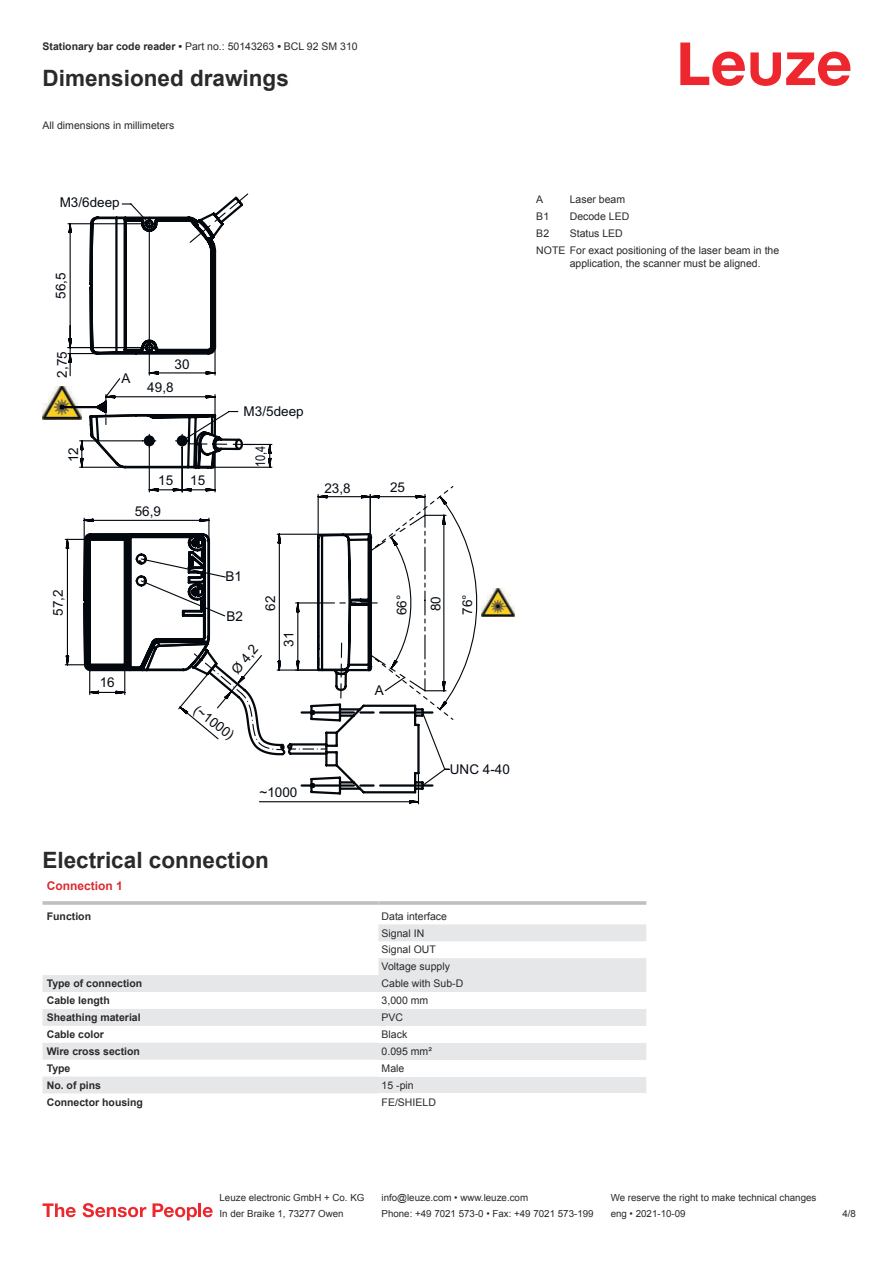
<style>
.page{position:relative;width:893px;height:1263px;background:#fff}
.page>*{position:absolute;margin:0;border:0;box-sizing:border-box;transform-origin:0 0}
.t1{font:700 22.5px "Arial";color:#2b292a}
.t2{font:13.5px "Arial";color:#050b12}
.t3{font:13.5px "Arial Narrow";color:#050b12}
.t4{font:700 12px "Arial";color:#db2a30}
.t5{font:10.5px/17px "Arial";color:#2b292a}
.t6{font:700 10.5px "Arial";color:#2b292a}
.t7{font:9.75px "Arial";color:#2b292a}
.s1{font-weight:700}
</style>
<div class="page">
<svg style="left:680px;top:43px;width:170px;height:43px"></svg>
<svg style="left:43px;top:975px;width:335px;height:118px;fill:#e6e7e9"></svg>
<hr style="left:43px;top:901px;width:335px;height:4px;background:#c3c5c7">
<svg style="left:378px;top:901px;width:268px;height:4px"></svg>
<svg style="left:378px;top:924px;width:268px;height:51px"></svg>
<div style="left:378px;top:975px;width:268px;height:17px;background:#e6e7e9"></div>
<div style="left:378px;top:1009px;width:268px;height:17px;background:#e6e7e9"></div>
<div style="left:378px;top:1043px;width:268px;height:17px;background:#e6e7e9"></div>
<div style="left:378px;top:1076px;width:268px;height:17px;background:#e6e7e9"></div>
<svg style="left:43px;top:1203px;width:33px;height:14px"></svg>
<svg style="left:83px;top:1203px;width:63px;height:14px"></svg>
<svg style="left:153px;top:1203px;width:44px;height:17px"></svg>
<hr style="left:198px;top:1203px;width:3px;height:14px;background:#ed272d">
<svg style="left:203px;top:1207px;width:10px;height:10px"></svg>
<img style="left:43px;top:386px;width:21px;height:33px">
<img style="left:489px;top:588px;width:25px;height:29px">
<svg style="left:67px;top:193px;width:182px;height:184px"></svg>
<svg style="left:454px;top:516px;width:35px;height:174px"></svg>
<svg style="left:64px;top:378px;width:390px;height:372px"></svg>
<svg style="left:258px;top:493px;width:192px;height:311px"></svg>
<p class="t5" style="left:43px;top:39px;width:317px"><span class="s1">Stationary bar code reader •</span> Part no.: 50143263 <span class="s1">•</span> BCL 92 SM 310</p>
<h1 class="t1" style="left:43px;top:70px;width:248px">Dimensioned drawings</h1>
<p class="t5" style="left:43px;top:117px;width:133px">All dimensions in millimeters</p>
<p class="t2" style="left:60px;top:197px;width:62px">M3/6deep</p>
<p class="t2" style="left:56px;top:299px;width:28px;rotate:-90deg">56,5</p>
<p class="t2" style="left:57px;top:377px;width:28px;rotate:-90deg">2,75</p>
<p class="t2" style="left:122px;top:373px;width:11px">A</p>
<p class="t2" style="left:175px;top:358px;width:17px">30</p>
<p class="t2" style="left:147px;top:382px;width:28px">49,8</p>
<p class="t2" style="left:244px;top:406px;width:62px">M3/5deep</p>
<p class="t2" style="left:68px;top:462px;width:17px;rotate:-90deg">12</p>
<p class="t3" style="left:255px;top:467px;width:23px;rotate:-90deg">10,4</p>
<p class="t2" style="left:158px;top:475px;width:17px">15</p>
<p class="t2" style="left:190px;top:475px;width:17px">15</p>
<p class="t2" style="left:135px;top:506px;width:28px">56,9</p>
<p class="t2" style="left:324px;top:483px;width:28px">23,8</p>
<p class="t2" style="left:390px;top:482px;width:17px">25</p>
<p class="t2" style="left:53px;top:616px;width:28px;rotate:-90deg">57,2</p>
<p class="t2" style="left:100px;top:677px;width:17px">16</p>
<p class="t2" style="left:225px;top:571px;width:18px">B1</p>
<p class="t2" style="left:227px;top:611px;width:18px">B2</p>
<p class="t2" style="left:265px;top:611px;width:17px;rotate:-90deg">62</p>
<p class="t2" style="left:396px;top:615px;width:22px;rotate:-90deg">66°</p>
<p class="t2" style="left:230px;top:668px;width:35px;rotate:-50deg">Ø 4,2</p>
<p class="t2" style="left:198px;top:704px;width:48px;rotate:37deg">(~1000)</p>
<p class="t2" style="left:283px;top:647px;width:17px;rotate:-90deg">31</p>
<p class="t2" style="left:259px;top:787px;width:39px">~1000</p>
<p class="t2" style="left:375px;top:685px;width:11px">A</p>
<p class="t2" style="left:430px;top:611px;width:17px;rotate:-90deg">80</p>
<p class="t2" style="left:462px;top:614px;width:22px;rotate:-90deg">76°</p>
<p class="t2" style="left:450px;top:764px;width:62px">UNC 4-40</p>
<h1 class="t1" style="left:43px;top:852px;width:228px">Electrical connection</h1>
<p class="t4" style="left:47px;top:882px;width:78px">Connection 1</p>
<p class="t6" style="left:47px;top:912px;width:46px">Function</p>
<p class="t5" style="left:382px;top:908px;width:70px">Data interface<br>Signal IN<br>Signal OUT<br>Voltage supply</p>
<p class="t6" style="left:47px;top:980px;width:97px">Type of connection</p>
<p class="t5" style="left:382px;top:976px;width:83px">Cable with Sub-D</p>
<p class="t6" style="left:47px;top:996px;width:65px">Cable length</p>
<p class="t5" style="left:382px;top:993px;width:48px">3,000 mm</p>
<p class="t6" style="left:47px;top:1013px;width:95px">Sheathing material</p>
<p class="t5" style="left:382px;top:1010px;width:23px">PVC</p>
<p class="t6" style="left:47px;top:1030px;width:59px">Cable color</p>
<p class="t5" style="left:382px;top:1027px;width:27px">Black</p>
<p class="t6" style="left:47px;top:1047px;width:95px">Wire cross section</p>
<p class="t5" style="left:382px;top:1044px;width:52px">0.095 mm²</p>
<p class="t6" style="left:47px;top:1064px;width:25px">Type</p>
<p class="t5" style="left:382px;top:1061px;width:24px">Male</p>
<p class="t6" style="left:47px;top:1081px;width:56px">No. of pins</p>
<p class="t5" style="left:382px;top:1077px;width:34px">15 -pin</p>
<p class="t6" style="left:47px;top:1098px;width:98px">Connector housing</p>
<p class="t5" style="left:382px;top:1094px;width:56px">FE/SHIELD</p>
<p class="t5" style="left:536px;top:192px;width:9px">A</p>
<p class="t5" style="left:570px;top:192px;width:57px">Laser beam</p>
<p class="t5" style="left:536px;top:209px;width:14px">B1</p>
<p class="t5" style="left:570px;top:209px;width:61px">Decode LED</p>
<p class="t5" style="left:536px;top:226px;width:14px">B2</p>
<p class="t5" style="left:536px;top:226px;width:244px;text-indent:33px">Status LED<br>NOTE For exact positioning of the laser beam in the</p>
<p class="t5" style="left:570px;top:256px;width:192px">application, the scanner must be aligned.</p>
<p class="t7" style="left:220px;top:1194px;width:146px">Leuze electronic GmbH + Co. KG</p>
<p class="t7" style="left:381px;top:1194px;width:148px">info@leuze.com • www.leuze.com</p>
<p class="t7" style="left:611px;top:1194px;width:207px">We reserve the right to make technical changes</p>
<p class="t7" style="left:220px;top:1210px;width:126px">In der Braike 1, 73277 Owen</p>
<p class="t7" style="left:381px;top:1210px;width:214px">Phone: +49 7021 573-0 • Fax: +49 7021 573-199</p>
<p class="t7" style="left:611px;top:1210px;width:76px">eng • 2021-10-09</p>
<p class="t7" style="left:842px;top:1210px;width:15px">4 /8</p>
</div>
